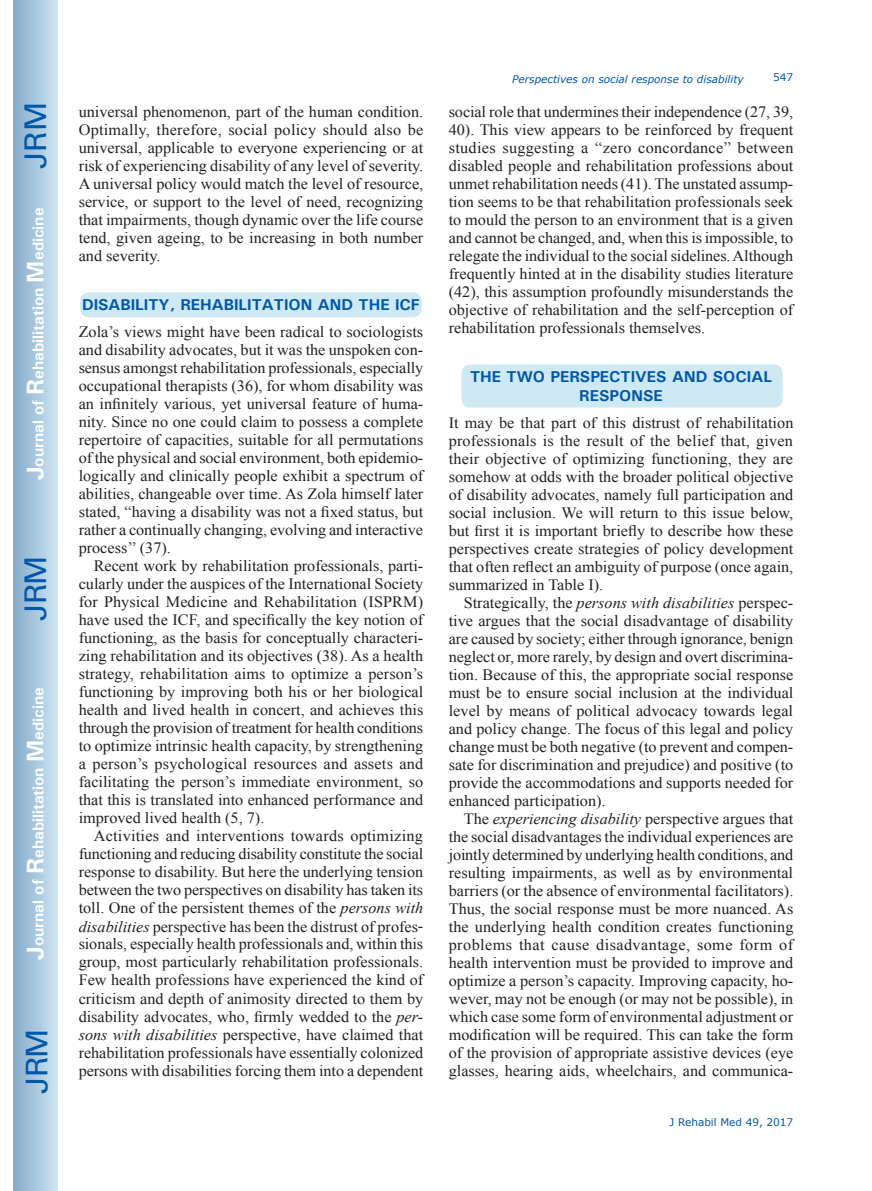
<style>
.page{position:relative;width:872px;height:1191px;background:#fff}
.page>*{position:absolute;margin:0;border:0;box-sizing:border-box;transform-origin:0 0}
.t1{font:30px "Univers";letter-spacing:-.03em;color:#0157a8}
.t2{font:15.75px/18px "Times New Roman";color:#231f20;text-align:justify}
.t3{font:700 15.75px/18.9px "Univers";color:#0157a8;text-align:center}
.t4{font:700 15.75px "Univers";color:#fff}
.t5{font:italic 10.5px "Verdana";color:#0157a8}
.t6{font:10.5px "Verdana";color:#0157a8}
.s1{font-size:24px}
.s2{font-style:italic}
</style>
<div class="page">
<div style="left:14px;top:0;width:43px;height:1191px;background:linear-gradient(to right,#88acca,#cbe5f2)"></div>
<div style="left:461px;top:364px;width:322px;height:44px;background:#cee8f4;border-radius:10px"></div>
<div style="left:460px;top:363px;width:324px;height:46px;border:2px solid #fff;border-radius:10px"></div>
<div style="left:79px;top:291px;width:343px;height:27px;background:#cee8f4;border-radius:10px"></div>
<div style="left:79px;top:291px;width:344px;height:28px;border:2px solid #fff;border-radius:10px"></div>
<h1 class="t1" style="left:18px;top:169px;width:68px;rotate:-90deg">JRM</h1>
<p class="t4" style="left:28px;top:480px;width:274px;rotate:-90deg"><span class="s1">J</span>ournal of <span class="s1">R</span>ehabilitation <span class="s1">M</span>edicine</p>
<h1 class="t1" style="left:18px;top:620px;width:67px;rotate:-90deg">JRM</h1>
<p class="t4" style="left:28px;top:959px;width:274px;rotate:-90deg"><span class="s1">J</span>ournal of <span class="s1">R</span>ehabilitation <span class="s1">M</span>edicine</p>
<h1 class="t1" style="left:19px;top:1093px;width:67px;rotate:-90deg">JRM</h1>
<p class="t2" style="left:79px;top:103px;width:346px">universal phenomenon, part of the human condition.<br>Optimally, therefore, social policy should also be universal, applicable to everyone experiencing or at risk of experiencing disability of any level of severity.<br>A universal policy would match the level of resource, service, or support to the level of need, recognizing that impairments, though dynamic over the life course tend, given ageing, to be increasing in both number and severity.</p>
<p class="t3" style="left:82px;top:295px;width:339px">DISABILITY, REHABILITATION AND THE ICF</p>
<p class="t2" style="left:79px;top:323px;width:346px">Zola’s views might have been radical to sociologists and disability advocates, but it was the unspoken con&shy;sensus amongst rehabilitation professionals, especially occupational therapists (36), for whom disability was an infinitely various, yet universal feature of huma&shy;nity. Since no one could claim to possess a complete repertoire of capacities, suitable for all permutations of the physical and social environment, both epidemio&shy;logically and clinically people exhibit a spectrum of abilities, changeable over time. As Zola himself later stated, “having a disability was not a fixed status, but rather a continually changing, evolving and interactive process’’ (37).</p>
<p class="t2" style="left:79px;top:557px;width:346px;text-indent:15px">Recent work by rehabilitation professionals, parti&shy;cularly under the auspices of the International Society for Physical Medicine and Rehabilitation (ISPRM) have used the ICF, and specifically the key notion of functioning, as the basis for conceptually characteri&shy;zing rehabilitation and its objectives (38). As a health strategy, rehabilitation aims to optimize a person’s functioning by improving both his or her biological health and lived health in concert, and achieves this through the provision of treatment for health conditions to optimize intrinsic health capacity, by strengthening a person’s psychological resources and assets and facilitating the person’s immediate environment, so that this is translated into enhanced performance and improved lived health (5, 7).</p>
<p class="t2" style="left:79px;top:827px;width:346px;text-indent:15px">Activities and interventions towards optimizing functioning and reducing disability constitute the social response to disability. But here the underlying tension between the two perspectives on disability has taken its toll. One of the persistent themes of the <span class="s2">persons with disabilities</span> perspective has been the distrust of profes&shy;sionals, especially health professionals and, within this group, most particularly rehabilitation professionals.<br>Few health professions have experienced the kind of criticism and depth of animosity directed to them by disability advocates, who, firmly wedded to the <span class="s2">per&shy;sons with disabilities</span> perspective, have claimed that rehabilitation professionals have essentially colonized persons with disabilities forcing them into a dependent</p>
<p class="t5" style="left:512px;top:72px;width:233px">Perspectives on social response to disability</p>
<p class="t6" style="left:773px;top:70px;width:22px">547</p>
<p class="t2" style="left:449px;top:103px;width:346px">social role that undermines their independence (27, 39, 40). This view appears to be reinforced by frequent studies suggesting a “zero concordance” between disabled people and rehabilitation professions about unmet rehabilitation needs (41). The unstated assump&shy;tion seems to be that rehabilitation professionals seek to mould the person to an environment that is a given and cannot be changed, and, when this is impossible, to relegate the individual to the social sidelines. Although frequently hinted at in the disability studies literature (42), this assumption profoundly misunderstands the objective of rehabilitation and the self-perception of rehabilitation professionals themselves.</p>
<p class="t3" style="left:470px;top:367px;width:303px">THE TWO PERSPECTIVES AND SOCIAL<br>RESPONSE</p>
<p class="t2" style="left:449px;top:414px;width:346px">It may be that part of this distrust of rehabilitation professionals is the result of the belief that, given their objective of optimizing functioning, they are somehow at odds with the broader political objective of disability advocates, namely full participation and social inclusion. We will return to this issue below, but first it is important briefly to describe how these perspectives create strategies of policy development that often reflect an ambiguity of purpose (once again, summarized in Table I).</p>
<p class="t2" style="left:449px;top:594px;width:346px;text-indent:15px">Strategically, the <span class="s2">persons with disabilities</span> perspec&shy;tive argues that the social disadvantage of disability are caused by society; either through ignorance, benign neglect or, more rarely, by design and overt discrimina&shy;tion. Because of this, the appropriate social response must be to ensure social inclusion at the individual level by means of political advocacy towards legal and policy change. The focus of this legal and policy change must be both negative (to prevent and compen&shy;sate for discrimination and prejudice) and positive (to provide the accommodations and supports needed for enhanced participation).</p>
<p class="t2" style="left:449px;top:810px;width:346px;text-indent:15px">The <span class="s2">experiencing disability</span> perspective argues that the social disadvantages the individual experiences are jointly determined by underlying health conditions, and resulting impairments, as well as by environmental barriers (or the absence of environmental facilitators).<br>Thus, the social response must be more nuanced. As the underlying health condition creates functioning problems that cause disadvantage, some form of health intervention must be provided to improve and optimize a person’s capacity. Improving capacity, ho&shy;wever, may not be enough (or may not be possible), in which case some form of environmental adjustment or modification will be required. This can take the form of the provision of appropriate assistive devices (eye glasses, hearing aids, wheelchairs, and communica-</p>
<p class="t6" style="left:669px;top:1114px;width:125px">J Rehabil Med 49, 2017</p>
</div>
